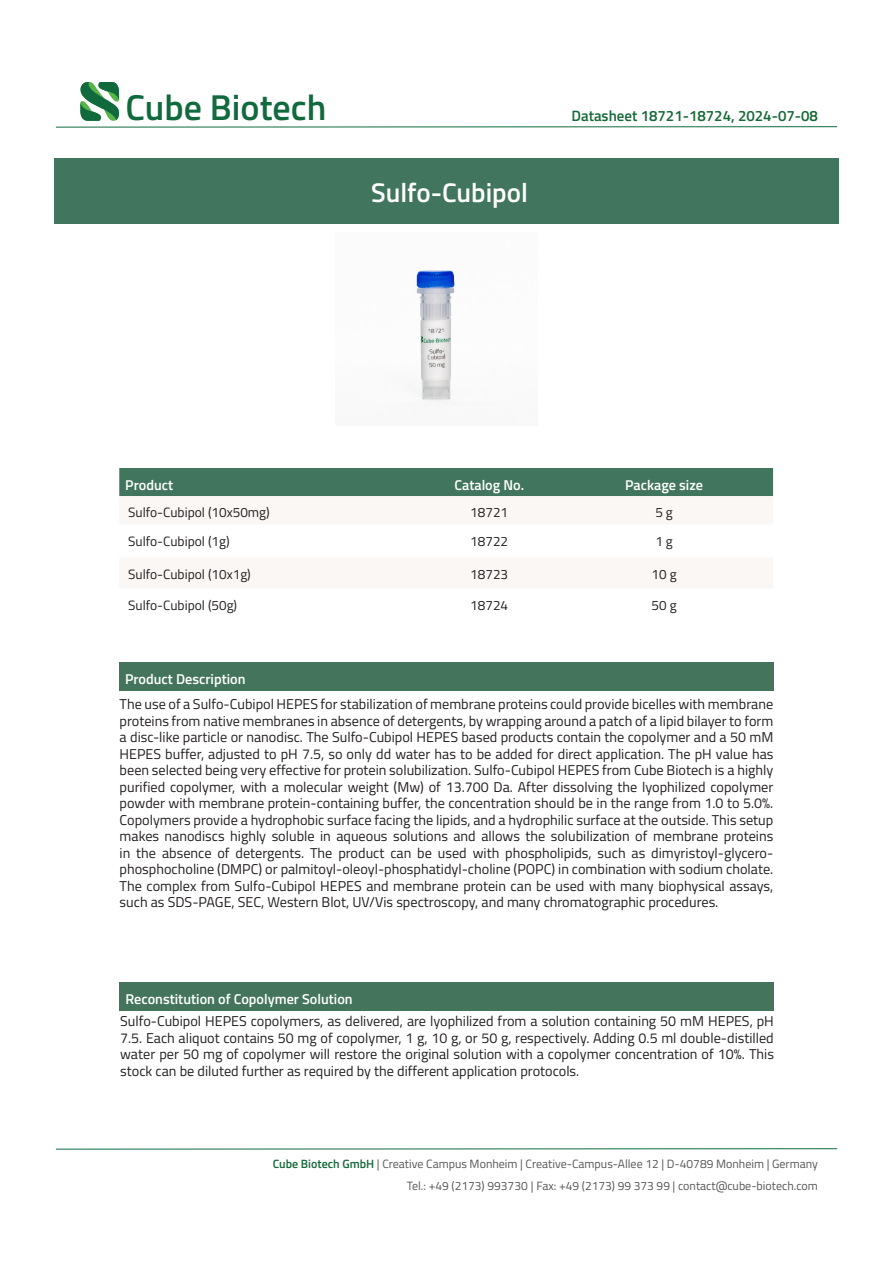
<style>
.page{position:relative;width:893px;height:1263px;background:#fff}
.page>*{position:absolute;margin:0;border:0;box-sizing:border-box;transform-origin:0 0}
.t1{font:600 36px "Titillium Web";color:#116a3e}
.t2{font:600 27px "Titillium Web";color:#fff}
.t3{font:600 15px "Titillium Web";color:#166938}
.t4{font:14.25px/16.5px "Titillium Web";color:#231f20;text-align:justify}
.t5{font:600 14.25px "Titillium Web";color:#fff}
.t6{font:13.5px "Titillium Web";color:#231f20}
.t7{font:12px/22px "Titillium Web";color:#575756;text-align:right}
.s1{font-weight:600;color:#166938}
</style>
<div class="page">
<svg style="left:80px;top:82px;width:39px;height:39px"></svg>
<hr style="left:56px;top:126px;width:781px;height:1px;background:#116a3e">
<div style="left:54px;top:158px;width:785px;height:66px;background:#41755d"></div>
<div style="left:119px;top:468px;width:654px;height:29px;background:#41755d"></div>
<div style="left:119px;top:662px;width:654px;height:28px;background:#44755c"></div>
<div style="left:120px;top:982px;width:654px;height:28px;background:#44755c"></div>
<img style="left:414px;top:270px;width:41px;height:134px">
<hr style="left:56px;top:1148px;width:781px;height:1px;background:#116a3e">
<h1 class="t1" style="left:125px;top:81px;width:203px">Cube Biotech</h1>
<h2 class="t2" style="left:371px;top:172px;width:158px">Sulfo-Cubipol</h2>
<p class="t3" style="left:571px;top:104px;width:248px">Datasheet 18721-18724, 2024-07-08</p>
<p class="t5" style="left:125px;top:474px;width:49px">Product</p>
<p class="t5" style="left:454px;top:474px;width:71px">Catalog No.</p>
<p class="t5" style="left:625px;top:474px;width:79px">Package size</p>
<p class="t6" style="left:128px;top:502px;width:143px">Sulfo-Cubipol (10x50mg)</p>
<p class="t6" style="left:470px;top:502px;width:39px">18721</p>
<p class="t6" style="left:655px;top:502px;width:19px">5 g</p>
<p class="t6" style="left:128px;top:531px;width:103px">Sulfo-Cubipol (1g)</p>
<p class="t6" style="left:470px;top:531px;width:39px">18722</p>
<p class="t6" style="left:655px;top:531px;width:19px">1 g</p>
<p class="t6" style="left:128px;top:564px;width:124px">Sulfo-Cubipol (10x1g)</p>
<p class="t6" style="left:470px;top:564px;width:39px">18723</p>
<p class="t6" style="left:652px;top:564px;width:27px">10 g</p>
<p class="t6" style="left:128px;top:595px;width:110px">Sulfo-Cubipol (50g)</p>
<p class="t6" style="left:470px;top:595px;width:39px">18724</p>
<p class="t6" style="left:652px;top:595px;width:27px">50 g</p>
<p class="t5" style="left:125px;top:669px;width:122px">Product Description</p>
<p class="t4" style="left:120px;top:695px;width:655px">The use of a Sulfo-Cubipol HEPES for stabilization of membrane proteins could provide bicelles with membrane proteins from native membranes in absence of detergents, by wrapping around a patch of a lipid bilayer to form a disc-like particle or nanodisc. The Sulfo-Cubipol HEPES based products contain the copolymer and a 50 mM HEPES buffer, adjusted to pH 7.5, so only dd water has to be added for direct application. The pH value has been selected being very effective for protein solubilization. Sulfo-Cubipol HEPES from Cube Biotech is a highly purified copolymer, with a molecular weight (Mw) of 13.700 Da. After dissolving the lyophilized copolymer powder with membrane protein-containing buffer, the concentration should be in the range from 1.0 to 5.0%.<br>Copolymers provide a hydrophobic surface facing the lipids, and a hydrophilic surface at the outside. This setup makes nanodiscs highly soluble in aqueous solutions and allows the solubilization of membrane proteins in the absence of detergents. The product can be used with phospholipids, such as dimyristoyl-glycero&shy;phosphocholine (DMPC) or palmitoyl-oleoyl-phosphatidyl-choline (POPC) in combination with sodium cholate.<br>The complex from Sulfo-Cubipol HEPES and membrane protein can be used with many biophysical assays, such as SDS-PAGE, SEC, Western Blot, UV/Vis spectroscopy, and many chromatographic procedures.</p>
<p class="t5" style="left:126px;top:989px;width:229px">Reconstitution of Copolymer Solution</p>
<p class="t4" style="left:120px;top:1012px;width:655px">Sulfo-Cubipol HEPES copolymers, as delivered, are lyophilized from a solution containing 50 mM HEPES, pH 7.5. Each aliquot contains 50 mg of copolymer, 1 g, 10 g, or 50 g, respectively. Adding 0.5 ml double-distilled water per 50 mg of copolymer will restore the original solution with a copolymer concentration of 10%. This stock can be diluted further as required by the different application protocols.</p>
<p class="t7" style="left:273px;top:1152px;width:547px"><span class="s1">Cube Biotech GmbH</span> | Creative Campus Monheim | Creative-Campus-Allee 12 | D-40789 Monheim | Germany<br>Tel.: +49 (2173) 993730 | Fax: +49 (2173) 99 373 99 | contact@cube-biotech.com</p>
</div>
